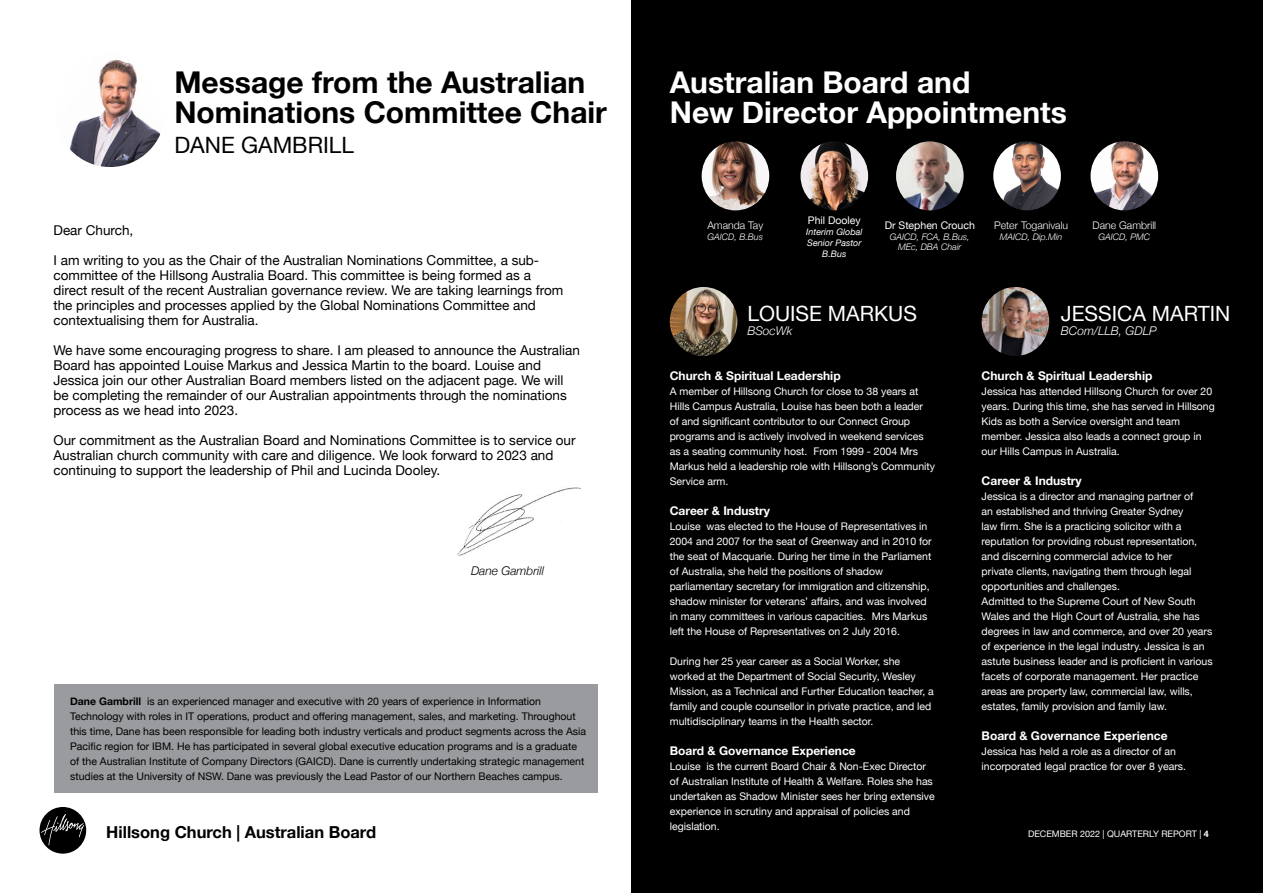
<style>
.page{position:relative;width:1263px;height:893px;background:#fff}
.page>*{position:absolute;margin:0;border:0;box-sizing:border-box;transform-origin:0 0}
.t1{font:700 30px/30px "Helvetica Neue";color:#000}
.t2{font:700 30px/30px "Helvetica Neue";color:#fff}
.t3{font:22.5px "Helvetica Neue";color:#000}
.t4{font:21px "Helvetica Neue";color:#fff}
.t5{font:700 16.5px "Helvetica Neue";color:#000}
.t6{font:13.5px/15px "Helvetica Neue";color:#000}
.t7{font:700 12px "Helvetica Neue";color:#fff}
.t8{font:italic 300 12px "Helvetica Neue";color:#fff}
.t9{font:italic 300 12px "Helvetica Neue";color:#000}
.t10{font:10.5px/15px "Helvetica Neue";color:#fff}
.t11{font:10.5px/15px "Helvetica Neue";color:#000}
.t12{font:300 10.5px "Helvetica Neue";color:#fff}
.t13{font:italic 300 9px/10.8px "Helvetica Neue";color:#fff;text-align:center}
.t14{font:9px "Helvetica Neue";color:#fff}
.t15{font:italic 9px/10.8px "Helvetica Neue";color:#fff;text-align:center}
.s1{font-weight:700}
</style>
<div class="page">
<div style="left:54px;top:684px;width:543px;height:109px;background:#999b9e"></div>
<div style="left:631px;top:0;width:632px;height:893px;background:#000"></div>
<img style="left:69px;top:60px;width:92px;height:107px">
<svg style="left:40px;top:807px;width:46px;height:47px"></svg>
<img style="left:670px;top:287px;width:67px;height:69px">
<img style="left:982px;top:287px;width:67px;height:69px">
<img style="left:896px;top:141px;width:68px;height:69px">
<img style="left:702px;top:141px;width:67px;height:69px">
<img style="left:993px;top:141px;width:68px;height:69px">
<img style="left:800px;top:141px;width:68px;height:69px">
<img style="left:457px;top:487px;width:124px;height:69px">
<img style="left:1090px;top:141px;width:68px;height:69px">
<h1 class="t1" style="left:174px;top:68px;width:434px">Message from the Australian<br>Nominations Committee Chair</h1>
<h2 class="t3" style="left:174px;top:128px;width:181px">DANE GAMBRILL</h2>
<h1 class="t2" style="left:670px;top:68px;width:399px">Australian Board and<br>New Director Appointments</h1>
<p class="t10" style="left:808px;top:214px;width:54px">Phil Dooley</p>
<p class="t15" style="left:806px;top:227px;width:58px">Interim Global<br>Senior Pastor<br>B.Bus</p>
<p class="t10" style="left:885px;top:218px;width:92px">Dr Stephen Crouch</p>
<p class="t13" style="left:890px;top:230px;width:81px">GAICD, FCA, B.Bus,<br>MEc, DBA Chair</p>
<p class="t12" style="left:1092px;top:217px;width:65px">Dane Gambrill</p>
<p class="t13" style="left:1098px;top:231px;width:53px">GAICD, PMC</p>
<p class="t12" style="left:707px;top:217px;width:57px">Amanda Tay</p>
<p class="t13" style="left:707px;top:231px;width:57px">GAICD, B.Bus</p>
<p class="t12" style="left:994px;top:217px;width:76px">Peter Toganivalu</p>
<p class="t13" style="left:1000px;top:231px;width:64px">MAICD, Dip.Min</p>
<p class="t6" style="left:54px;top:224px;width:81px">Dear Church,</p>
<p class="t6" style="left:54px;top:254px;width:511px">I am writing to you as the Chair of the Australian Nominations Committee, a sub&shy;committee of the Hillsong Australia Board. This committee is being formed as a direct result of the recent Australian governance review. We are taking learnings from the principles and processes applied by the Global Nominations Committee and contextualising them for Australia.</p>
<p class="t6" style="left:54px;top:344px;width:528px">We have some encouraging progress to share. I am pleased to announce the Australian Board has appointed Louise Markus and Jessica Martin to the board. Louise and Jessica join our other Australian Board members listed on the adjacent page. We will be completing the remainder of our Australian appointments through the nominations process as we head into 2023.</p>
<p class="t6" style="left:54px;top:434px;width:523px">Our commitment as the Australian Board and Nominations Committee is to service our<br>Australian church community with care and diligence. We look forward to 2023 and continuing to support the leadership of Phil and Lucinda Dooley.</p>
<h3 class="t4" style="left:747px;top:298px;width:171px">LOUISE MARKUS</h3>
<p class="t8" style="left:747px;top:321px;width:46px">BSocWk</p>
<h3 class="t4" style="left:1061px;top:298px;width:171px">JESSICA MARTIN</h3>
<p class="t8" style="left:1061px;top:321px;width:97px">BCom/LLB, GDLP</p>
<p class="t7" style="left:982px;top:366px;width:172px">Church &amp; Spiritual Leadership</p>
<p class="t10" style="left:982px;top:384px;width:235px">Jessica has attended Hillsong Church for over 20 years. During this time, she has served in Hillsong Kids as both a Service oversight and team member. Jessica also leads a connect group in our Hills Campus in Australia.</p>
<p class="t7" style="left:982px;top:471px;width:102px">Career &amp; Industry</p>
<p class="t10" style="left:982px;top:489px;width:233px">Jessica is a director and managing partner of<br>an established and thriving Greater Sydney<br>law firm. She is a practicing solicitor with a reputation for providing robust representation, and discerning commercial advice to her<br>private clients, navigating them through legal opportunities and challenges.<br>Admitted to the Supreme Court of New South Wales and the High Court of Australia, she has degrees in law and commerce, and over 20 years of experience in the legal industry. Jessica is an astute business leader and is proficient in various facets of corporate management. Her practice areas are property law, commercial law, wills, estates, family provision and family law.</p>
<p class="t7" style="left:982px;top:726px;width:188px">Board &amp; Governance Experience</p>
<p class="t10" style="left:982px;top:744px;width:206px">Jessica has held a role as a director of an incorporated legal practice for over 8 years.</p>
<p class="t7" style="left:670px;top:366px;width:172px">Church &amp; Spiritual Leadership</p>
<p class="t10" style="left:670px;top:384px;width:267px">A member of Hillsong Church for close to 38 years at Hills Campus Australia, Louise has been both a leader<br>of and significant contributor to our Connect Group programs and is actively involved in weekend services as a seating community host. From 1999 - 2004 Mrs Markus held a leadership role with Hillsong’s Community Service arm.</p>
<p class="t7" style="left:670px;top:501px;width:102px">Career &amp; Industry</p>
<p class="t10" style="left:670px;top:519px;width:263px">Louise was elected to the House of Representatives in 2004 and 2007 for the seat of Greenway and in 2010 for the seat of Macquarie. During her time in the Parliament of Australia, she held the positions of shadow parliamentary secretary for immigration and citizenship, shadow minister for veterans’ affairs, and was involved in many committees in various capacities. Mrs Markus left the House of Representatives on 2 July 2016.</p>
<p class="t10" style="left:670px;top:654px;width:266px">During her 25 year career as a Social Worker, she worked at the Department of Social Security, Wesley Mission, as a Technical and Further Education teacher, a family and couple counsellor in private practice, and led multidisciplinary teams in the Health sector.</p>
<p class="t7" style="left:670px;top:741px;width:188px">Board &amp; Governance Experience</p>
<p class="t10" style="left:670px;top:759px;width:267px">Louise is the current Board Chair &amp; Non-Exec Director of Australian Institute of Health &amp; Welfare. Roles she has undertaken as Shadow Minister sees her bring extensive experience in scrutiny and appraisal of policies and legislation.</p>
<p class="t9" style="left:471px;top:561px;width:74px">Dane Gambrill</p>
<p class="t11" style="left:70px;top:694px;width:517px"><span class="s1">Dane Gambrill</span> is an experienced manager and executive with 20 years of experience in Information Technology with roles in IT operations, product and offering management, sales, and marketing. Throughout this time, Dane has been responsible for leading both industry verticals and product segments across the Asia Pacific region for IBM. He has participated in several global executive education programs and is a graduate of the Australian Institute of Company Directors (GAICD). Dane is currently undertaking strategic management studies at the University of NSW. Dane was previously the Lead Pastor of our Northern Beaches campus.</p>
<h3 class="t5" style="left:106px;top:819px;width:271px">Hillsong Church | Australian Board</h3>
<p class="t14" style="left:1028px;top:827px;width:182px">DECEMBER 2022 | QUARTERLY REPORT | <span class="s1">4</span></p>
</div>
